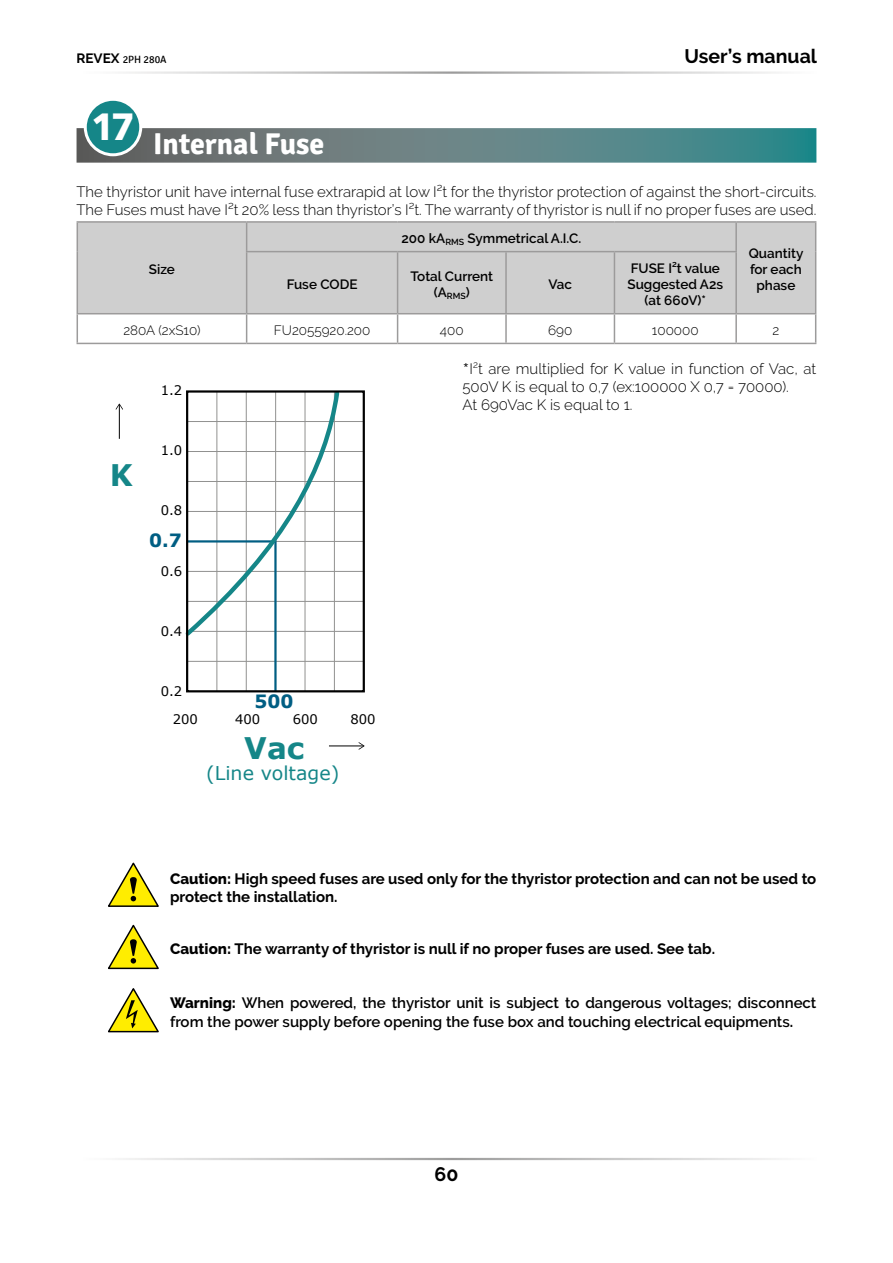
<style>
.page{position:relative;width:893px;height:1263px;background:#fff}
.page>*{position:absolute;margin:0;border:0;box-sizing:border-box;transform-origin:0 0}
.t1{font:700 37.5px "Avenir Next LT Pro";color:#fff}
.t2{font:700 30px "Signika";color:#fff}
.t3{font:700 29.7px "Verdana";color:#158688}
.t4{font:700 19.5px "Raleway";color:#000}
.t5{font:19.05px "Verdana";color:#158688}
.t6{font:700 18.3px "Verdana";color:#005e83}
.t7{font:300 15px/18px "Raleway";color:#000}
.t8{font:700 15px/18px "Raleway";color:#000}
.t9{font:600 15px/19.8px "Raleway";color:#000}
.t10{font:600 13.5px/16.2px "Raleway";color:#000;text-align:center}
.t11{font:300 13.5px "Raleway";color:#000}
.t12{font:13.2px/27.9px "Verdana";color:#000}
.t13{font:10.5px "Signika";color:#000}
.s1{font-family:"Raleway";font-weight:700;font-size:13.5px}
.s2{font-size:22.5px}
.s3{font-weight:800}
.s4{font-weight:700}
</style>
<div class="page">
<svg style="left:77px;top:128px;width:739px;height:35px;background:#5f8183"></svg>
<div style="left:78px;top:223px;width:737px;height:90px;background:#cfcfcf"></div>
<hr style="left:77px;top:221px;width:170px;height:2px;background:#9c9b9b">
<svg style="left:77px;top:223px;width:1px;height:29px"></svg>
<hr style="left:77px;top:252px;width:1px;height:61px;background:#9c9b9b">
<hr style="left:247px;top:221px;width:151px;height:2px;background:#9c9b9b">
<svg style="left:246px;top:223px;width:1px;height:28px"></svg>
<hr style="left:398px;top:221px;width:108px;height:2px;background:#9c9b9b">
<hr style="left:506px;top:221px;width:108px;height:2px;background:#9c9b9b">
<hr style="left:614px;top:221px;width:122px;height:2px;background:#9c9b9b">
<hr style="left:736px;top:221px;width:80px;height:2px;background:#9c9b9b">
<hr style="left:735px;top:223px;width:2px;height:28px;background:#9c9b9b">
<svg style="left:815px;top:223px;width:1px;height:29px"></svg>
<hr style="left:815px;top:252px;width:1px;height:61px;background:#9c9b9b">
<hr style="left:246px;top:251px;width:152px;height:1px;background:#9c9b9b">
<hr style="left:246px;top:252px;width:1px;height:61px;background:#9c9b9b">
<hr style="left:398px;top:251px;width:108px;height:1px;background:#9c9b9b">
<hr style="left:397px;top:252px;width:1px;height:61px;background:#9c9b9b">
<hr style="left:506px;top:251px;width:108px;height:1px;background:#9c9b9b">
<hr style="left:505px;top:252px;width:2px;height:61px;background:#9c9b9b">
<hr style="left:614px;top:251px;width:123px;height:1px;background:#9c9b9b">
<hr style="left:614px;top:252px;width:1px;height:61px;background:#9c9b9b">
<hr style="left:735px;top:252px;width:2px;height:61px;background:#9c9b9b">
<hr style="left:77px;top:313px;width:170px;height:1px;background:#9c9b9b">
<svg style="left:77px;top:314px;width:1px;height:29px"></svg>
<hr style="left:247px;top:313px;width:151px;height:1px;background:#9c9b9b">
<svg style="left:246px;top:314px;width:1px;height:29px"></svg>
<hr style="left:398px;top:313px;width:108px;height:1px;background:#9c9b9b">
<svg style="left:397px;top:314px;width:1px;height:29px"></svg>
<hr style="left:506px;top:313px;width:108px;height:1px;background:#9c9b9b">
<hr style="left:505px;top:314px;width:2px;height:29px;background:#9c9b9b">
<hr style="left:614px;top:313px;width:122px;height:1px;background:#9c9b9b">
<svg style="left:614px;top:314px;width:1px;height:29px"></svg>
<hr style="left:736px;top:313px;width:80px;height:1px;background:#9c9b9b">
<hr style="left:735px;top:314px;width:2px;height:29px;background:#9c9b9b">
<svg style="left:815px;top:314px;width:1px;height:29px"></svg>
<hr style="left:77px;top:343px;width:170px;height:1px;background:#9c9b9b">
<hr style="left:247px;top:343px;width:151px;height:1px;background:#9c9b9b">
<hr style="left:398px;top:343px;width:108px;height:1px;background:#9c9b9b">
<hr style="left:506px;top:343px;width:108px;height:1px;background:#9c9b9b">
<hr style="left:614px;top:343px;width:122px;height:1px;background:#9c9b9b">
<hr style="left:736px;top:343px;width:80px;height:1px;background:#9c9b9b">
<div style="left:85px;top:99px;width:56px;height:56px;background:#158688;border-radius:50%"></div>
<div style="left:84px;top:98px;width:58px;height:58px;border:3px solid #fff;border-radius:50%"></div>
<svg style="left:108px;top:988px;width:51px;height:45px"></svg>
<svg style="left:108px;top:862px;width:51px;height:45px"></svg>
<svg style="left:108px;top:924px;width:51px;height:45px"></svg>
<hr style="left:187px;top:661px;width:177px;height:1px;background:#919190">
<hr style="left:187px;top:631px;width:177px;height:1px;background:#919190">
<hr style="left:187px;top:601px;width:177px;height:1px;background:#919190">
<hr style="left:187px;top:571px;width:177px;height:1px;background:#919190">
<hr style="left:187px;top:541px;width:177px;height:1px;background:#919190">
<hr style="left:187px;top:511px;width:177px;height:1px;background:#919190">
<hr style="left:187px;top:481px;width:177px;height:1px;background:#919190">
<hr style="left:187px;top:451px;width:177px;height:1px;background:#919190">
<hr style="left:187px;top:421px;width:177px;height:1px;background:#919190">
<svg style="left:185px;top:393px;width:157px;height:300px"></svg>
<div style="left:186px;top:390px;width:179px;height:302px;border:2px solid #000"></div>
<hr style="left:119px;top:404px;width:1px;height:35px;background:#000">
<svg style="left:116px;top:404px;width:7px;height:6px"></svg>
<hr style="left:329px;top:745px;width:35px;height:1px;background:#000">
<svg style="left:358px;top:742px;width:6px;height:8px"></svg>
<p class="t13" style="left:77px;top:54px;width:92px"><span class="s1">REVEX</span> 2PH 280A</p>
<h3 class="t4" style="left:684px;top:45px;width:134px">User’s manual</h3>
<h1 class="t1" style="left:91px;top:104px;width:45px">17</h1>
<h2 class="t2" style="left:153px;top:125px;width:173px">Internal Fuse</h2>
<p class="t7" style="left:77px;top:183px;width:741px">The thyristor unit have internal fuse extrarapid at low I²t for the thyristor protection of against the short-circuits.<br>The Fuses must have I²t 20% less than thyristor’s I²t. The warranty of thyristor is null if no proper fuses are used.</p>
<p class="t10" style="left:149px;top:261px;width:28px">Size</p>
<p class="t10" style="left:402px;top:230px;width:181px">200 kA<sub>RMS</sub> Symmetrical A.I.C.</p>
<p class="t10" style="left:749px;top:245px;width:56px;text-align:left">Quantity for each</p>
<p class="t10" style="left:627px;top:260px;width:97px">FUSE I<sup>2</sup>t value<br>Suggested A2s (at 660V)*</p>
<p class="t10" style="left:410px;top:268px;width:84px">Total Current (A<sub>RMS</sub>)</p>
<p class="t10" style="left:548px;top:276px;width:25px">Vac</p>
<p class="t10" style="left:287px;top:276px;width:72px">Fuse CODE</p>
<p class="t10" style="left:756px;top:278px;width:40px">phase</p>
<p class="t11" style="left:123px;top:322px;width:79px">280A (2xS10)</p>
<p class="t11" style="left:274px;top:322px;width:98px">FU2055920.200</p>
<p class="t11" style="left:440px;top:322px;width:25px">400</p>
<p class="t11" style="left:548px;top:322px;width:26px">690</p>
<p class="t11" style="left:652px;top:322px;width:48px">100000</p>
<p class="t11" style="left:772px;top:322px;width:8px">2</p>
<p class="t7" style="left:462px;top:360px;width:355px"><span class="s2">*</span>I<sup>2</sup>t are multiplied for K value in function of Vac, at<br>500V K is equal to 0,7 (ex:100000 X 0,7 = 70000).<br>At 690Vac K is equal to 1.</p>
<p class="t12" style="left:161px;top:377px;width:23px">1.2</p>
<h3 class="t3" style="left:110px;top:456px;width:24px">K</h3>
<p class="t12" style="left:161px;top:437px;width:23px">1.0</p>
<p class="t12" style="left:161px;top:497px;width:23px">0.8</p>
<p class="t6" style="left:149px;top:528px;width:34px">0.7</p>
<p class="t12" style="left:161px;top:557px;width:23px">0.6</p>
<p class="t12" style="left:161px;top:617px;width:23px">0.4</p>
<p class="t12" style="left:173px;top:677px;width:27px;text-indent:-12px">0.2<br>200</p>
<p class="t6" style="left:255px;top:690px;width:41px">500</p>
<h3 class="t3" style="left:244px;top:729px;width:62px">Vac</h3>
<p class="t12" style="left:235px;top:705px;width:27px">400</p>
<p class="t12" style="left:293px;top:705px;width:27px">600</p>
<p class="t12" style="left:351px;top:705px;width:27px">800</p>
<p class="t5" style="left:206px;top:761px;width:135px">(Line voltage)</p>
<p class="t8" style="left:170px;top:869px;width:648px"><span class="s3">Caution:</span> High speed fuses are used only for the thyristor protection and can not be used to protect the installation.</p>
<p class="t8" style="left:170px;top:939px;width:546px"><span class="s3">Caution:</span> The warranty of thyristor is null if no proper fuses are used. See tab.</p>
<p class="t9" style="left:170px;top:992px;width:648px"><span class="s3">Warning:</span> When powered, the thyristor unit is subject to dangerous voltages; disconnect from the power supply before opening the fuse box and touching electrical equipments<span class="s4">.</span></p>
<h3 class="t4" style="left:435px;top:1163px;width:25px">60</h3>
</div>
